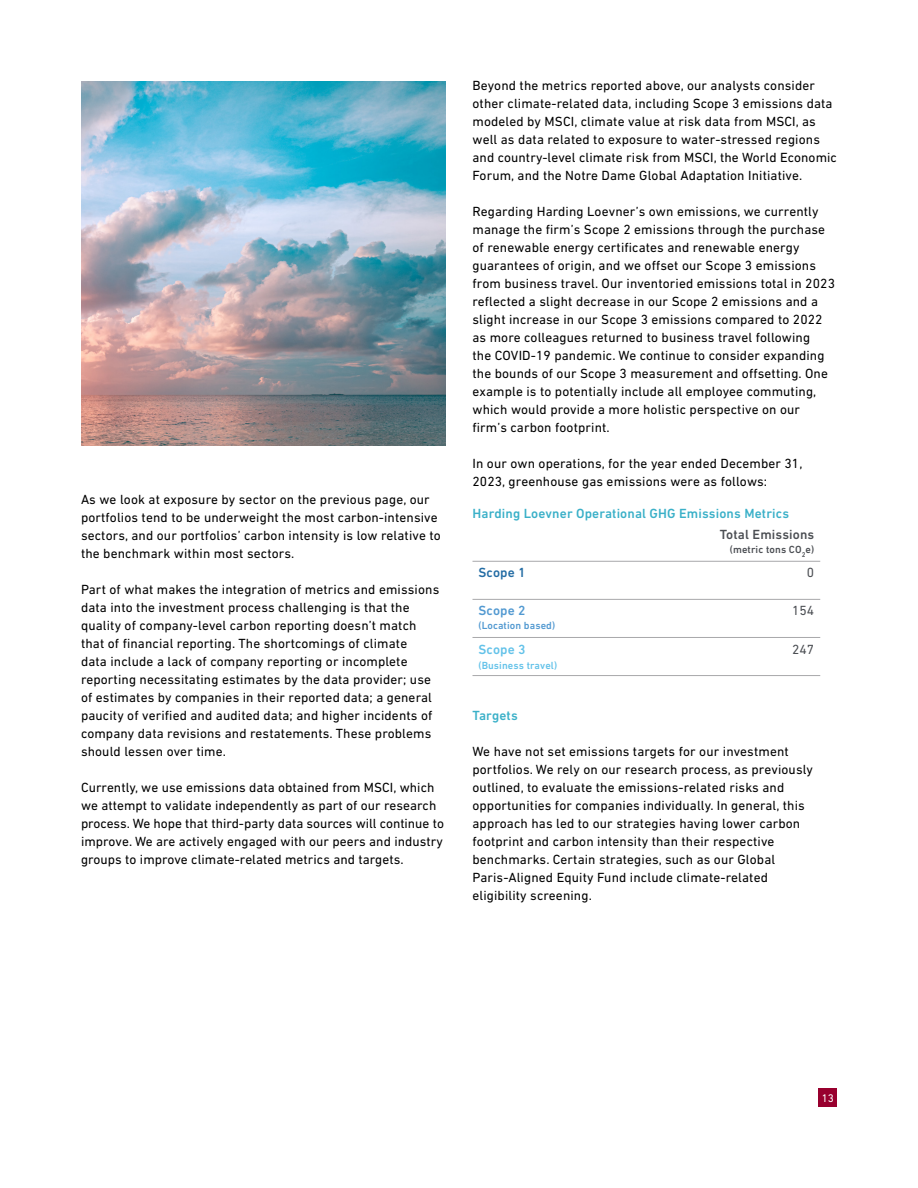
<style>
.page{position:relative;width:918px;height:1188px;background:#fff}
.page>*{position:absolute;margin:0;border:0;box-sizing:border-box;transform-origin:0 0}
.t1{font:13.5px/18px "DIN Next LT Pro";letter-spacing:.01em;color:#000}
.t2{font:500 13.5px "DIN Next LT Pro";letter-spacing:.01em;color:#3ab0c8}
.t3{font:500 13.5px "DIN Next LT Pro";letter-spacing:.01em;color:#4b4e53}
.t4{font:13.5px "DIN Next LT Pro";letter-spacing:.01em;color:#4b4e53}
.t5{font:500 13.5px "DIN Next LT Pro";letter-spacing:.01em;color:#236ca4}
.t6{font:500 13.5px "DIN Next LT Pro";letter-spacing:.01em;color:#5299d1}
.t7{font:500 13.5px "DIN Next LT Pro";letter-spacing:.01em;color:#63c2e9}
.t8{font:11.25px "DIN Next LT Pro";color:#fff}
.t9{font:500 10.5px "DIN Next LT Pro";letter-spacing:.01em;color:#4b4e53}
.t10{font:500 10.5px "DIN Next LT Pro";letter-spacing:.01em;color:#63c2e9}
.t11{font:500 10.5px "DIN Next LT Pro";letter-spacing:.01em;color:#5299d1}
</style>
<div class="page">
<div style="left:819px;top:1089px;width:18px;height:18px;background:#98002e"></div>
<img style="left:81px;top:81px;width:365px;height:365px">
<hr style="left:472px;top:599px;width:182px;height:1px;background:#a8a8aa">
<hr style="left:654px;top:599px;width:166px;height:1px;background:#a8a8aa">
<hr style="left:472px;top:637px;width:182px;height:1px;background:#a8a8aa">
<hr style="left:654px;top:637px;width:166px;height:1px;background:#a8a8aa">
<hr style="left:472px;top:561px;width:182px;height:1px;background:#a8a8aa">
<hr style="left:654px;top:561px;width:166px;height:1px;background:#a8a8aa">
<hr style="left:472px;top:675px;width:182px;height:1px;background:#a8a8aa">
<hr style="left:654px;top:675px;width:166px;height:1px;background:#a8a8aa">
<p class="t1" style="left:81px;top:490px;width:361px">As we look at exposure by sector on the previous page, our portfolios tend to be underweight the most carbon-intensive sectors, and our portfolios’ carbon intensity is low relative to the benchmark within most sectors.</p>
<p class="t1" style="left:81px;top:580px;width:360px">Part of what makes the integration of metrics and emissions data into the investment process challenging is that the quality of company-level carbon reporting doesn’t match that of financial reporting. The shortcomings of climate<br>data include a lack of company reporting or incomplete reporting necessitating estimates by the data provider; use of estimates by companies in their reported data; a general paucity of verified and audited data; and higher incidents of company data revisions and restatements. These problems should lessen over time.</p>
<p class="t1" style="left:81px;top:778px;width:364px">Currently, we use emissions data obtained from MSCI, which we attempt to validate independently as part of our research process. We hope that third-party data sources will continue to improve. We are actively engaged with our peers and industry groups to improve climate-related metrics and targets.</p>
<p class="t1" style="left:472px;top:76px;width:366px">Beyond the metrics reported above, our analysts consider other climate-related data, including Scope 3 emissions data modeled by MSCI, climate value at risk data from MSCI, as well as data related to exposure to water-stressed regions and country-level climate risk from MSCI, the World Economic Forum, and the Notre Dame Global Adaptation Initiative.</p>
<p class="t1" style="left:472px;top:202px;width:364px">Regarding Harding Loevner’s own emissions, we currently manage the firm’s Scope 2 emissions through the purchase of renewable energy certificates and renewable energy guarantees of origin, and we offset our Scope 3 emissions from business travel. Our inventoried emissions total in 2023 reflected a slight decrease in our Scope 2 emissions and a slight increase in our Scope 3 emissions compared to 2022 as more colleagues returned to business travel following<br>the COVID-19 pandemic. We continue to consider expanding the bounds of our Scope 3 measurement and offsetting. One example is to potentially include all employee commuting, which would provide a more holistic perspective on our firm’s carbon footprint.</p>
<p class="t1" style="left:472px;top:454px;width:332px">In our own operations, for the year ended December 31,<br>2023, greenhouse gas emissions were as follows:</p>
<p class="t2" style="left:472px;top:505px;width:318px">Harding Loevner Operational GHG Emissions Metrics</p>
<p class="t3" style="left:720px;top:527px;width:96px">Total Emissions</p>
<p class="t9" style="left:730px;top:543px;width:86px">(metric tons CO<sub>2</sub>e)</p>
<p class="t5" style="left:478px;top:565px;width:49px">Scope 1</p>
<p class="t4" style="left:807px;top:565px;width:9px">0</p>
<p class="t6" style="left:478px;top:603px;width:49px">Scope 2</p>
<p class="t11" style="left:478px;top:619px;width:78px">(Location based)</p>
<p class="t4" style="left:792px;top:603px;width:24px">154</p>
<p class="t7" style="left:479px;top:641px;width:49px">Scope 3</p>
<p class="t10" style="left:478px;top:659px;width:80px">(Business travel)</p>
<p class="t4" style="left:792px;top:641px;width:24px">247</p>
<p class="t2" style="left:472px;top:707px;width:47px">Targets</p>
<p class="t1" style="left:472px;top:742px;width:342px">We have not set emissions targets for our investment portfolios. We rely on our research process, as previously outlined, to evaluate the emissions-related risks and opportunities for companies individually. In general, this approach has led to our strategies having lower carbon footprint and carbon intensity than their respective benchmarks. Certain strategies, such as our Global Paris-Aligned Equity Fund include climate-related eligibility screening.</p>
<p class="t8" style="left:822px;top:1092px;width:14px">13</p>
</div>
